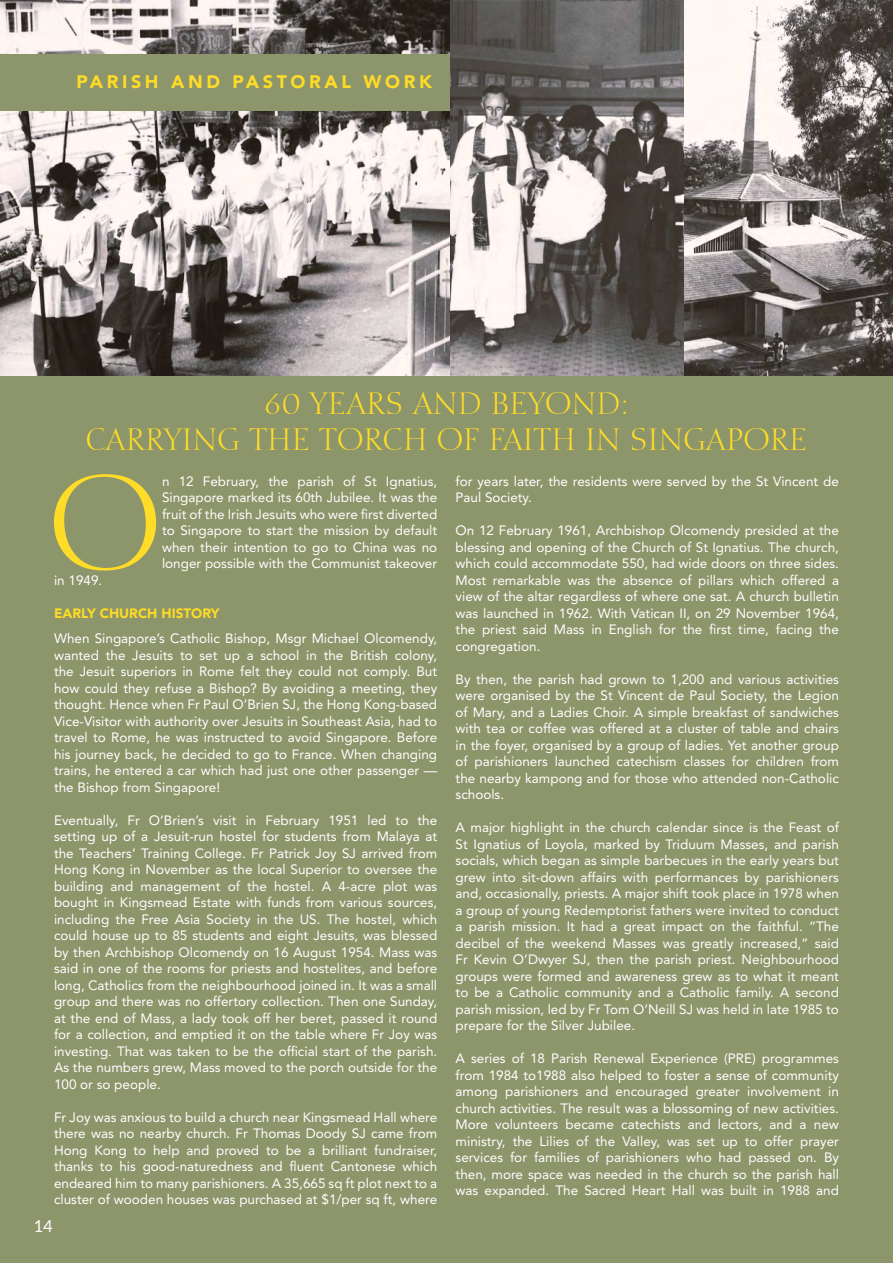
<style>
.page{position:relative;width:893px;height:1263px;background:#8d956b}
.page>*{position:absolute;margin:0;border:0;box-sizing:border-box;transform-origin:0 0}
.t1{font:129.3px "Calligraphic 810 BT";color:#ffdc27}
.t2{font:30px/36px "Calligraphic 810 BT";color:#ffdc27;text-align:center}
.t3{font:900 18px "Avenir LT Std";letter-spacing:.2em;color:#fddb26}
.t4{font:16.5px "Lato";color:#fff}
.t5{font:13.5px/16.5px "Avenir LT Std";color:#fff;text-align:justify}
.t6{font:900 13.5px "Avenir LT Std";color:#fddb26}
</style>
<div class="page">
<img style="left:0;top:0;width:893px;height:375px">
<div style="left:0;top:54px;width:451px;height:56px;background:#8d956c"></div>
<img style="left:451px;top:0;width:232px;height:1px">
<h3 class="t3" style="left:77px;top:71px;width:357px">PARISH AND PASTORAL WORK</h3>
<h2 class="t2" style="left:86px;top:386px;width:723px">60 YEARS AND BEYOND:<br>CARRYING THE TORCH OF FAITH IN SINGAPORE</h2>
<h1 class="t1" style="left:48px;top:444px;width:115px">O</h1>
<p class="t5" style="left:162px;top:473px;width:277px">n 12 February, the parish of St Ignatius, Singapore marked its 60th Jubilee. It was the fruit of the Irish Jesuits who were first diverted to Singapore to start the mission by default when their intention to go to China was no longer possible with the Communist takeover</p>
<p class="t5" style="left:54px;top:572px;width:50px">in 1949.</p>
<p class="t6" style="left:54px;top:605px;width:167px">EARLY CHURCH HISTORY</p>
<p class="t5" style="left:54px;top:631px;width:385px">When Singapore’s Catholic Bishop, Msgr Michael Olcomendy, wanted the Jesuits to set up a school in the British colony, the Jesuit superiors in Rome felt they could not comply. But how could they refuse a Bishop? By avoiding a meeting, they thought. Hence when Fr Paul O’Brien SJ, the Hong Kong-based Vice-Visitor with authority over Jesuits in Southeast Asia, had to travel to Rome, he was instructed to avoid Singapore. Before his journey back, he decided to go to France. When changing trains, he entered a car which had just one other passenger — the Bishop from Singapore!</p>
<p class="t5" style="left:54px;top:812px;width:385px">Eventually, Fr O’Brien’s visit in February 1951 led to the setting up of a Jesuit-run hostel for students from Malaya at the Teachers’ Training College. Fr Patrick Joy SJ arrived from Hong Kong in November as the local Superior to oversee the building and management of the hostel. A 4-acre plot was bought in Kingsmead Estate with funds from various sources, including the Free Asia Society in the US. The hostel, which could house up to 85 students and eight Jesuits, was blessed by then Archbishop Olcomendy on 16 August 1954. Mass was said in one of the rooms for priests and hostelites, and before long, Catholics from the neighbourhood joined in. It was a small group and there was no offertory collection. Then one Sunday, at the end of Mass, a lady took off her beret, passed it round for a collection, and emptied it on the table where Fr Joy was investing. That was taken to be the official start of the parish.<br>As the numbers grew, Mass moved to the porch outside for the 100 or so people.</p>
<p class="t5" style="left:54px;top:1109px;width:385px">Fr Joy was anxious to build a church near Kingsmead Hall where there was no nearby church. Fr Thomas Doody SJ came from Hong Kong to help and proved to be a brilliant fundraiser, thanks to his good-naturedness and fluent Cantonese which endeared him to many parishioners. A 35,665 sq ft plot next to a cluster of wooden houses was purchased at $1/per sq ft, where</p>
<p class="t4" style="left:33px;top:1217px;width:21px">14</p>
<p class="t5" style="left:456px;top:473px;width:385px">for years later, the residents were served by the St Vincent de<br>Paul Society.</p>
<p class="t5" style="left:456px;top:522px;width:385px">On 12 February 1961, Archbishop Olcomendy presided at the blessing and opening of the Church of St Ignatius. The church, which could accommodate 550, had wide doors on three sides.<br>Most remarkable was the absence of pillars which offered a view of the altar regardless of where one sat. A church bulletin was launched in 1962. With Vatican II, on 29 November 1964, the priest said Mass in English for the first time, facing the congregation.</p>
<p class="t5" style="left:456px;top:671px;width:385px">By then, the parish had grown to 1,200 and various activities were organised by the St Vincent de Paul Society, the Legion of Mary, and a Ladies Choir. A simple breakfast of sandwiches with tea or coffee was offered at a cluster of table and chairs in the foyer, organised by a group of ladies. Yet another group of parishioners launched catechism classes for children from the nearby kampong and for those who attended non-Catholic schools.</p>
<p class="t5" style="left:456px;top:819px;width:385px">A major highlight in the church calendar since is the Feast of St Ignatius of Loyola, marked by Triduum Masses, and parish socials, which began as simple barbecues in the early years but grew into sit-down affairs with performances by parishioners and, occasionally, priests. A major shift took place in 1978 when a group of young Redemptorist fathers were invited to conduct a parish mission. It had a great impact on the faithful. “The decibel of the weekend Masses was greatly increased,” said Fr Kevin O’Dwyer SJ, then the parish priest. Neighbourhood groups were formed and awareness grew as to what it meant to be a Catholic community and a Catholic family. A second parish mission, led by Fr Tom O’Neill SJ was held in late 1985 to prepare for the Silver Jubilee.</p>
<p class="t5" style="left:456px;top:1050px;width:385px">A series of 18 Parish Renewal Experience (PRE) programmes from 1984 to1988 also helped to foster a sense of community among parishioners and encouraged greater involvement in church activities. The result was a blossoming of new activities.<br>More volunteers became catechists and lectors, and a new ministry, the Lilies of the Valley, was set up to offer prayer services for families of parishioners who had passed on. By then, more space was needed in the church so the parish hall was expanded. The Sacred Heart Hall was built in 1988 and</p>
</div>
